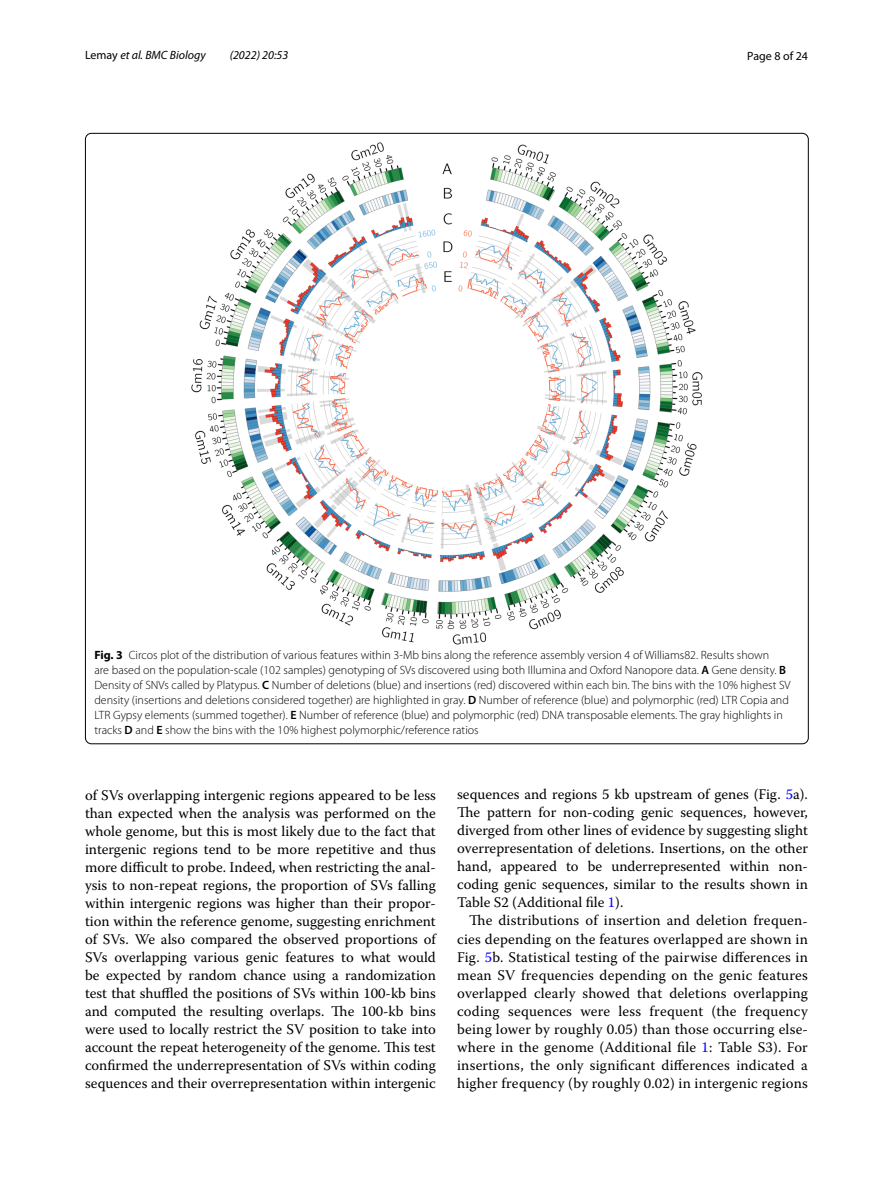
<style>
.page{position:relative;width:893px;height:1187px;background:#fff}
.page>*{position:absolute;margin:0;border:0;box-sizing:border-box;transform-origin:0 0}
.t1{font:14.7px/18px "Warnock Pro";color:#000;text-align:justify}
.t2{font:300 12px/15px "Myriad Pro";color:#000}
.t3{font:italic 12px "Myriad Pro";color:#000}
.t4{font:12px "Myriad Pro";color:#000}
.s1{font-style:normal}
.s2{font-weight:700}
.s3{font-weight:600}
.s4{color:#00f}
</style>
<div class="page">
<img style="left:192px;top:142px;width:510px;height:502px">
<p class="t3" style="left:85px;top:48px;width:122px"><span class="s1">Lemay</span> et al. BMC Biology</p>
<p class="t3" style="left:230px;top:48px;width:60px">(2022) 20:53</p>
<p class="t4" style="left:747px;top:48px;width:62px">Page 8 of 24</p>
<p class="t2" style="left:94px;top:648px;width:698px"><span class="s2">Fig. 3</span> Circos plot of the distribution of various features within 3-Mb bins along the reference assembly version 4 of Williams82. Results shown<br>are based on the population-scale (102 samples) genotyping of SVs discovered using both Illumina and Oxford Nanopore data. <span class="s3">A</span> Gene density. <span class="s3">B </span>Density of SNVs called by Platypus. <span class="s3">C</span> Number of deletions (blue) and insertions (red) discovered within each bin. The bins with the 10% highest SV density (insertions and deletions considered together) are highlighted in gray. <span class="s3">D</span> Number of reference (blue) and polymorphic (red) LTR Copia and LTR Gypsy elements (summed together). <span class="s3">E</span> Number of reference (blue) and polymorphic (red) DNA transposable elements. The gray highlights in tracks <span class="s3">D</span> and <span class="s3">E</span> show the bins with the 10% highest polymorphic/reference ratios</p>
<p class="t1" style="left:85px;top:785px;width:352px">of SVs overlapping intergenic regions appeared to be less than expected when the analysis was performed on the whole genome, but this is most likely due to the fact that intergenic regions tend to be more repetitive and thus more difficult to probe. Indeed, when restricting the anal&shy;ysis to non-repeat regions, the proportion of SVs falling within intergenic regions was higher than their propor&shy;tion within the reference genome, suggesting enrichment of SVs. We also compared the observed proportions of SVs overlapping various genic features to what would be expected by random chance using a randomization test that shuffled the positions of SVs within 100-kb bins and computed the resulting overlaps. The 100-kb bins were used to locally restrict the SV position to take into account the repeat heterogeneity of the genome. This test confirmed the underrepresentation of SVs within coding sequences and their overrepresentation within intergenic</p>
<p class="t1" style="left:457px;top:785px;width:352px">sequences and regions 5 kb upstream of genes (Fig. <span class="s4">5</span>a).<br>The pattern for non-coding genic sequences, however, diverged from other lines of evidence by suggesting slight overrepresentation of deletions. Insertions, on the other hand, appeared to be underrepresented within non&shy;coding genic sequences, similar to the results shown in Table S2 (Additional file <span class="s4">1</span>).</p>
<p class="t1" style="left:457px;top:911px;width:352px;text-indent:12px">The distributions of insertion and deletion frequen&shy;cies depending on the features overlapped are shown in Fig. <span class="s4">5</span>b. Statistical testing of the pairwise differences in mean SV frequencies depending on the genic features overlapped clearly showed that deletions overlapping coding sequences were less frequent (the frequency being lower by roughly 0.05) than those occurring else&shy;where in the genome (Additional file <span class="s4">1</span>: Table S3). For insertions, the only significant differences indicated a higher frequency (by roughly 0.02) in intergenic regions</p>
</div>
